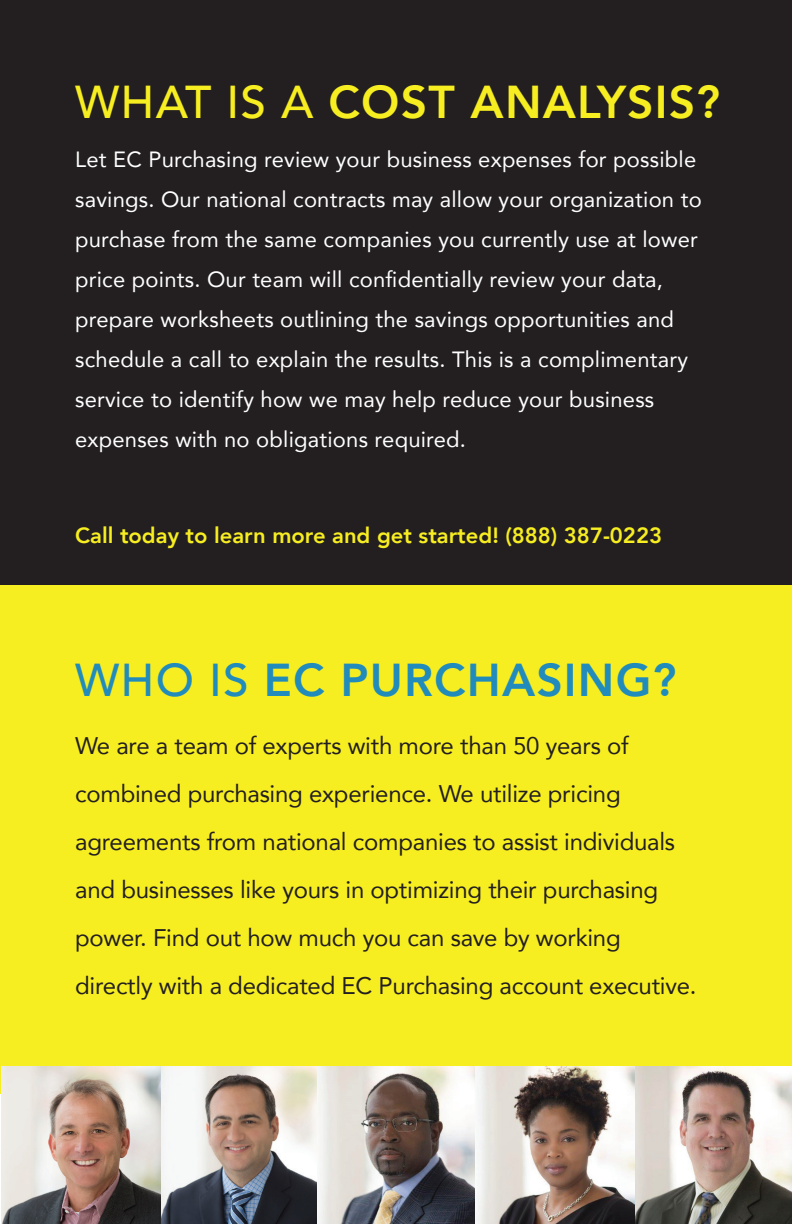
<style>
.page{position:relative;width:792px;height:1224px;background:#fff}
.page>*{position:absolute;margin:0;border:0;box-sizing:border-box;transform-origin:0 0}
.t1{font:800 46px "Avenir";letter-spacing:.025em;color:#f7ee22}
.t2{font:800 46px "Avenir";letter-spacing:.025em;color:#218bbb}
.t3{font:24px/48px "Avenir";letter-spacing:-.01em;color:#231f20}
.t4{font:22px/40px "Avenir";letter-spacing:.01em;color:#fff}
.t5{font:800 22px "Avenir";color:#f7ee22}
.s1{font-weight:500}
</style>
<div class="page">
<div style="left:0;top:0;width:792px;height:586px;background:#231f20"></div>
<div style="left:0;top:585px;width:792px;height:509px;background:#f7ee22"></div>
<img style="left:2px;top:1066px;width:790px;height:158px">
<h1 class="t1" style="left:75px;top:66px;width:646px"><span class="s1">WHAT IS A</span> COST ANALYSIS?</h1>
<p class="t4" style="left:75px;top:139px;width:628px">Let EC Purchasing review your business expenses for possible savings. Our national contracts may allow your organization to purchase from the same companies you currently use at lower price points. Our team will confidentially review your data, prepare worksheets outlining the savings opportunities and schedule a call to explain the results. This is a complimentary service to identify how we may help reduce your business expenses with no obligations required.</p>
<p class="t5" style="left:75px;top:518px;width:588px">Call today to learn more and get started! (888) 387-0223</p>
<h1 class="t2" style="left:75px;top:645px;width:603px"><span class="s1">WHO IS</span> EC PURCHASING?</h1>
<p class="t3" style="left:75px;top:721px;width:623px">We are a team of experts with more than 50 years of combined purchasing experience. We utilize pricing agreements from national companies to assist individuals and businesses like yours in optimizing their purchasing power. Find out how much you can save by working directly with a dedicated EC Purchasing account executive.</p>
</div>
